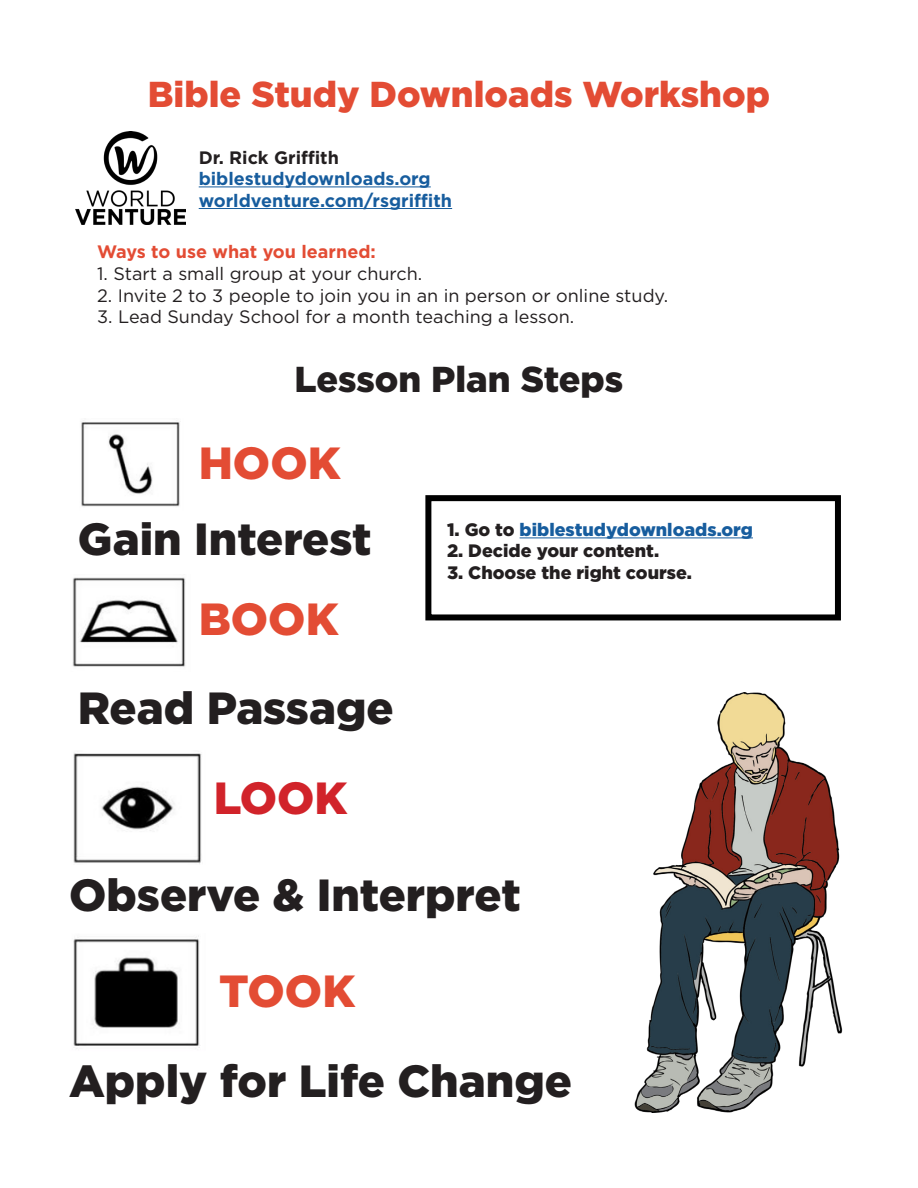
<style>
.page{position:relative;width:918px;height:1188px;background:#fff}
.page>*{position:absolute;margin:0;border:0;box-sizing:border-box;transform-origin:0 0}
.t1{font:900 45px "Gotham";color:#231f20}
.t2{font:900 45px "Gotham";color:#e34c34}
.t3{font:900 45px "Gotham";color:#d1232a}
.t4{font:900 36px "Gotham";color:#e34c34}
.t5{font:900 36px "Gotham";color:#231f20}
.t6{font:18px "Gotham";color:#231f20}
.t7{font:700 18px "Gotham";color:#175d9e}
.t8{font:900 18px "Gotham";color:#231f20}
.t9{font:900 18px "Gotham";color:#175d9e}
.t10{font:700 18px "Gotham";color:#e34c34}
.t11{font:700 18px "Gotham";color:#231f20}
.s1{color:#231f20}
</style>
<div class="page">
<img style="left:81px;top:422px;width:99px;height:85px">
<img style="left:72px;top:577px;width:114px;height:90px">
<img style="left:73px;top:753px;width:129px;height:111px">
<img style="left:73px;top:936px;width:127px;height:113px">
<div style="left:425px;top:495px;width:416px;height:125px;border:6px solid #000"></div>
<hr style="left:520px;top:538px;width:233px;height:1px;background:#175d9e">
<img style="left:76px;top:132px;width:110px;height:93px">
<hr style="left:199px;top:186px;width:232px;height:1px;background:#175d9e">
<hr style="left:199px;top:208px;width:253px;height:1px;background:#175d9e">
<img style="left:634px;top:692px;width:209px;height:420px">
<p class="t4" style="left:148px;top:69px;width:624px">Bible Study Downloads Workshop</p>
<p class="t11" style="left:199px;top:145px;width:142px">Dr. Rick Griffith</p>
<p class="t7" style="left:199px;top:167px;width:234px">biblestudydownloads.org</p>
<p class="t7" style="left:199px;top:188px;width:255px">worldventure.com/rsgriffith</p>
<p class="t10" style="left:97px;top:240px;width:280px">Ways to use what you learned:</p>
<p class="t6" style="left:97px;top:262px;width:327px">1. Start a small group at your church.</p>
<p class="t6" style="left:97px;top:284px;width:572px">2. Invite 2 to 3 people to join you in an in person or online study.</p>
<p class="t6" style="left:97px;top:305px;width:479px">3. Lead Sunday School for a month teaching a lesson.</p>
<p class="t5" style="left:295px;top:354px;width:330px">Lesson Plan Steps</p>
<p class="t2" style="left:199px;top:432px;width:143px">HOOK</p>
<p class="t1" style="left:78px;top:509px;width:295px">Gain Interest</p>
<p class="t2" style="left:199px;top:588px;width:141px">BOOK</p>
<p class="t1" style="left:78px;top:678px;width:317px">Read Passage</p>
<p class="t3" style="left:214px;top:767px;width:135px">LOOK</p>
<p class="t9" style="left:447px;top:517px;width:307px"><span class="s1">1. Go to</span> biblestudydownloads.org</p>
<p class="t8" style="left:447px;top:538px;width:214px">2. Decide your content.</p>
<p class="t8" style="left:447px;top:560px;width:246px">3. Choose the right course.</p>
<p class="t1" style="left:69px;top:864px;width:453px">Observe &amp; Interpret</p>
<p class="t2" style="left:219px;top:960px;width:137px">TOOK</p>
<p class="t1" style="left:69px;top:1050px;width:504px">Apply for Life Change</p>
</div>
